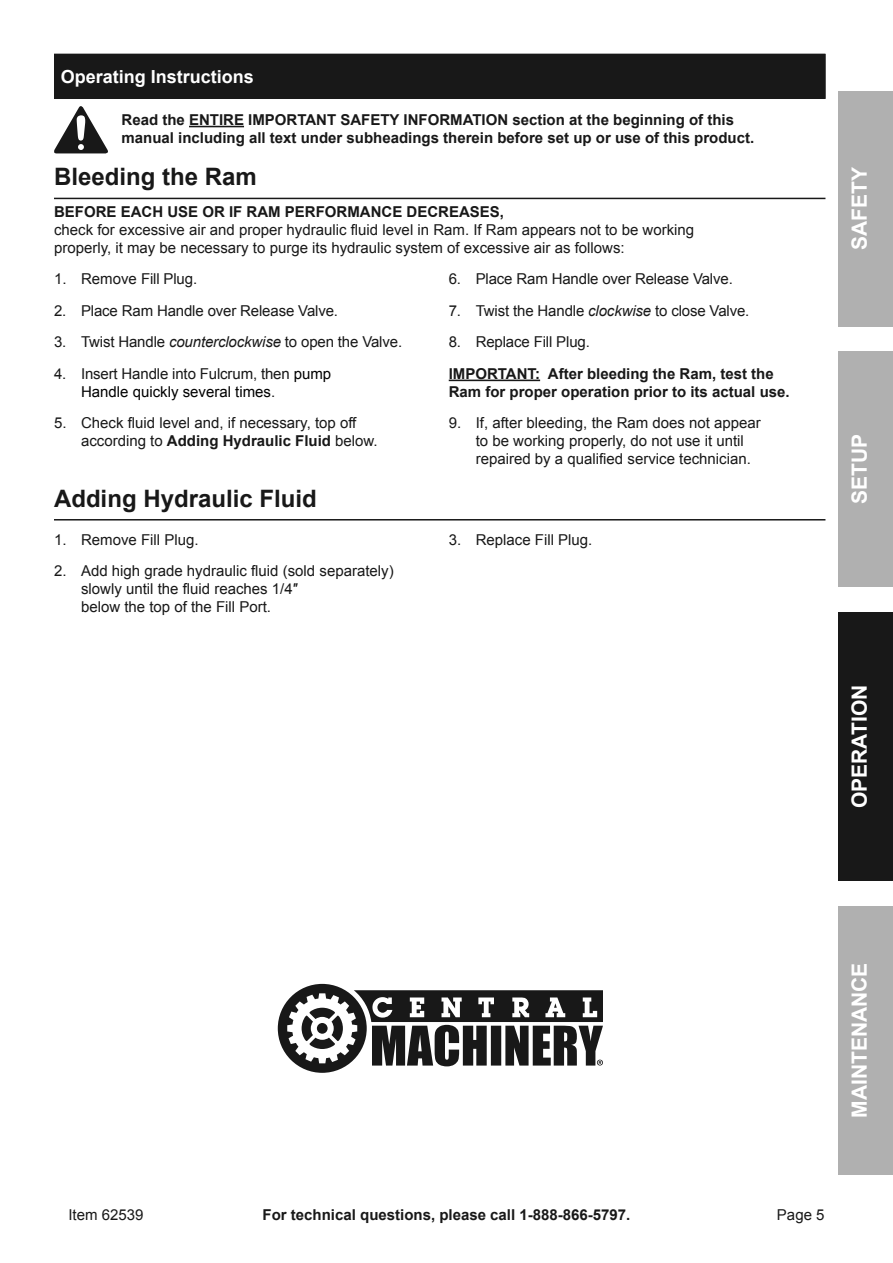
<style>
.page{position:relative;width:893px;height:1263px;background:#fff}
.page>*{position:absolute;margin:0;border:0;box-sizing:border-box;transform-origin:0 0}
.Header_0931{font:700 24px "Arial";color:#181818}
.t1{font:700 21px "Arial";color:#fff}
.Section_Headers_0931{font:700 18px "Arial";color:#fff}
.Paragraph_0931{font:15px/18px "Arial";color:#181818}
.Indented_no_list{font:700 15px/18px "Arial";color:#181818}
.Note{font:700 15px/18px "Arial";color:#181818}
.s1{font-weight:700}
.s2{font-style:italic}
.s3{color:#000}
</style>
<div class="page">
<div style="left:839px;top:91px;width:54px;height:236px;background:#b0b0b0"></div>
<div style="left:839px;top:612px;width:54px;height:269px;background:#181818"></div>
<div style="left:839px;top:906px;width:54px;height:269px;background:#b0b0b0"></div>
<div style="left:839px;top:352px;width:54px;height:235px;background:#b0b0b0"></div>
<div style="left:54px;top:54px;width:771px;height:45px;background:#181818"></div>
<hr style="left:189px;top:126px;width:55px;height:1px;background:#181818">
<hr style="left:54px;top:198px;width:771px;height:1px;background:#181818">
<svg style="left:54px;top:106px;width:54px;height:47px"></svg>
<hr style="left:449px;top:380px;width:91px;height:1px;background:#181818">
<hr style="left:54px;top:519px;width:771px;height:1px;background:#181818">
<svg style="left:278px;top:984px;width:325px;height:89px"></svg>
<p class="Section_Headers_0931" style="left:61px;top:64px;width:195px">Operating Instructions</p>
<p class="Indented_no_list" style="left:122px;top:111px;width:634px">Read the ENTIRE IMPORTANT SAFETY INFORMATION section at the beginning of this manual including all text under subheadings therein before set up or use of this product.</p>
<p class="Header_0931" style="left:54px;top:161px;width:204px">Bleeding the Ram</p>
<p class="Paragraph_0931" style="left:54px;top:203px;width:642px"><span class="s1">BEFORE EACH USE OR IF RAM PERFORMANCE DECREASES,<br></span>check for excessive air and proper hydraulic fluid level in Ram. If Ram appears not to be working properly, it may be necessary to purge its hydraulic system of excessive air as follows:</p>
<p class="Paragraph_0931" style="left:54px;top:270px;width:145px">1. Remove Fill Plug.</p>
<p class="Paragraph_0931" style="left:54px;top:302px;width:286px">2. Place Ram Handle over Release Valve.</p>
<p class="Paragraph_0931" style="left:54px;top:333px;width:350px">3. Twist Handle <span class="s2">counterclockwise</span> to open the Valve.</p>
<p class="Paragraph_0931" style="left:81px;top:365px;width:252px;text-indent:-27px">4. Insert Handle into Fulcrum, then <span class="s3">pump<br>Handle quickly several times</span>.</p>
<p class="Paragraph_0931" style="left:81px;top:414px;width:298px;text-indent:-27px">5. Check fluid level and, if necessary, top off according to <span class="s1">Adding Hydraulic Fluid</span> below.</p>
<p class="Paragraph_0931" style="left:449px;top:270px;width:286px">6. Place Ram Handle over Release Valve.</p>
<p class="Paragraph_0931" style="left:449px;top:302px;width:302px">7. Twist the Handle <span class="s2">clockwise</span> to close Valve.</p>
<p class="Paragraph_0931" style="left:449px;top:333px;width:143px">8. Replace Fill Plug.</p>
<p class="Note" style="left:449px;top:365px;width:342px">IMPORTANT: After bleeding the Ram, test the<br>Ram for proper operation prior to its actual use.</p>
<p class="Paragraph_0931" style="left:476px;top:414px;width:287px;text-indent:-27px">9. If, after bleeding, the Ram does not appear to be working properly, do not use it until repaired by a qualified service technician.</p>
<p class="Header_0931" style="left:54px;top:482px;width:264px">Adding Hydraulic Fluid</p>
<p class="Paragraph_0931" style="left:54px;top:531px;width:146px">1. Remove Fill Plug.</p>
<p class="Paragraph_0931" style="left:81px;top:562px;width:314px;text-indent:-27px">2. Add high grade hydraulic fluid (sold separately) slowly until the fluid reaches 1/4″<br>below the top of the Fill Port.</p>
<p class="Paragraph_0931" style="left:449px;top:531px;width:145px">3. Replace Fill Plug.</p>
<p class="t1" style="left:845px;top:250px;width:84px;rotate:-90deg">Safety</p>
<p class="t1" style="left:845px;top:504px;width:72px;rotate:-90deg">Setup</p>
<p class="t1" style="left:845px;top:808px;width:122px;rotate:-90deg">Operation</p>
<p class="t1" style="left:845px;top:1118px;width:154px;rotate:-90deg">Maintenance</p>
<p class="Paragraph_0931" style="left:68px;top:1206px;width:77px">Item 62539</p>
<p class="Indented_no_list" style="left:263px;top:1206px;width:369px">For technical questions, please call 1-888-866-5797.</p>
<p class="Paragraph_0931" style="left:777px;top:1206px;width:49px">Page 5</p>
</div>
